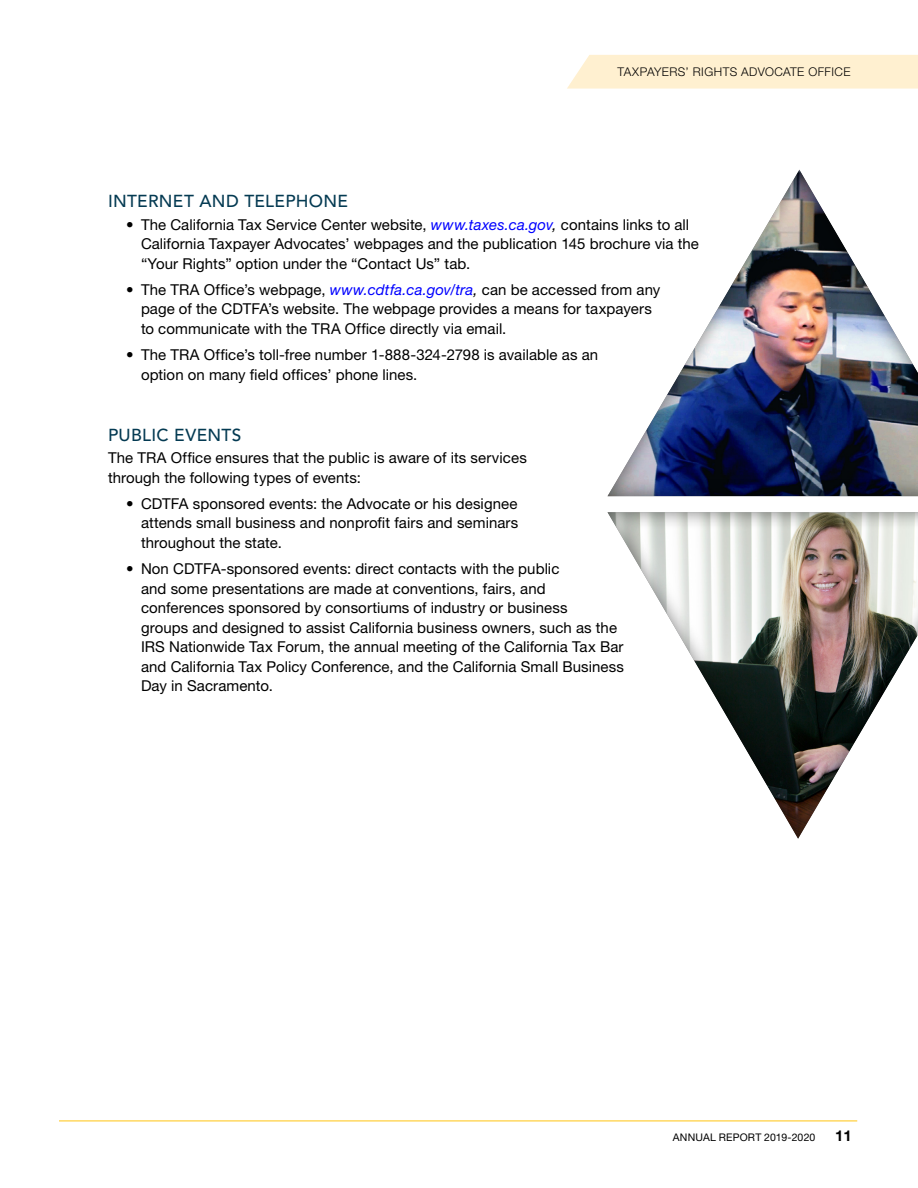
<style>
.page{position:relative;width:918px;height:1188px;background:#fff}
.page>*{position:absolute;margin:0;border:0;box-sizing:border-box;transform-origin:0 0}
.t1{font:500 17.25px "Avenir LT Std";letter-spacing:.02em;color:#043a52}
.Body{font:15px/19.5px "Helvetica Neue LT Std";letter-spacing:.005em;color:#000}
.t2{font:700 15px "Helvetica Neue LT Std";color:#000}
.t3{font:300 12px "Helvetica Neue LT Std";letter-spacing:.035em;color:#000}
.t4{font:10.5px "Helvetica Neue LT Std";letter-spacing:.015em;color:#000}
.s1{font-style:italic;color:#00f}
.s2{font-style:italic}
</style>
<div class="page">
<hr style="left:59px;top:1121px;width:798px;height:1px;background:#ffc411">
<div style="left:594px;top:502px;width:324px;height:339px;background:#000;opacity:.55"></div>
<div style="left:596px;top:167px;width:322px;height:339px;background:#000;opacity:.55"></div>
<div style="left:567px;top:55px;width:351px;height:34px;background:#fff0d0"></div>
<p class="t3" style="left:618px;top:64px;width:234px">TAXPAYERS’ RIGHTS ADVOCATE OFFICE</p>
<h3 class="t1" style="left:108px;top:192px;width:242px">INTERNET AND TELEPHONE</h3>
<p class="Body" style="left:141px;top:214px;width:559px;text-indent:-15px">• The California Tax Service Center website, <span class="s1">www.taxes.ca.gov</span><span class="s2">,</span> contains links to all<br>California Taxpayer Advocates’ webpages and the publication 145 brochure via the “Your Rights” option under the “Contact Us” tab.</p>
<p class="Body" style="left:141px;top:280px;width:521px;text-indent:-15px">• The TRA Office’s webpage, <span class="s1">www.cdtfa.ca.gov/tra</span><span class="s2">,</span> can be accessed from any page of the CDTFA’s website. The webpage provides a means for taxpayers to communicate with the TRA Office directly via email.</p>
<p class="Body" style="left:141px;top:345px;width:459px;text-indent:-15px">• The TRA Office’s toll-free number 1-888-324-2798 is available as an option on many field offices’ phone lines.</p>
<h3 class="t1" style="left:108px;top:425px;width:135px">PUBLIC EVENTS</h3>
<p class="Body" style="left:108px;top:448px;width:420px">The TRA Office ensures that the public is aware of its services through the following types of events:</p>
<p class="Body" style="left:141px;top:494px;width:379px;text-align:justify;text-indent:-15px">• CDTFA sponsored events: the Advocate or his designee attends small business and nonprofit fairs and seminars throughout the state.</p>
<p class="Body" style="left:141px;top:559px;width:485px;text-indent:-15px">• Non CDTFA-sponsored events: direct contacts with the public<br>and some presentations are made at conventions, fairs, and conferences sponsored by consortiums of industry or business<br>groups and designed to assist California business owners, such as the IRS Nationwide Tax Forum, the annual meeting of the California Tax Bar and California Tax Policy Conference, and the California Small Business Day in Sacramento.</p>
<p class="t4" style="left:673px;top:1131px;width:144px">ANNUAL REPORT 2019-2020</p>
<p class="t2" style="left:835px;top:1127px;width:18px">11</p>
</div>
